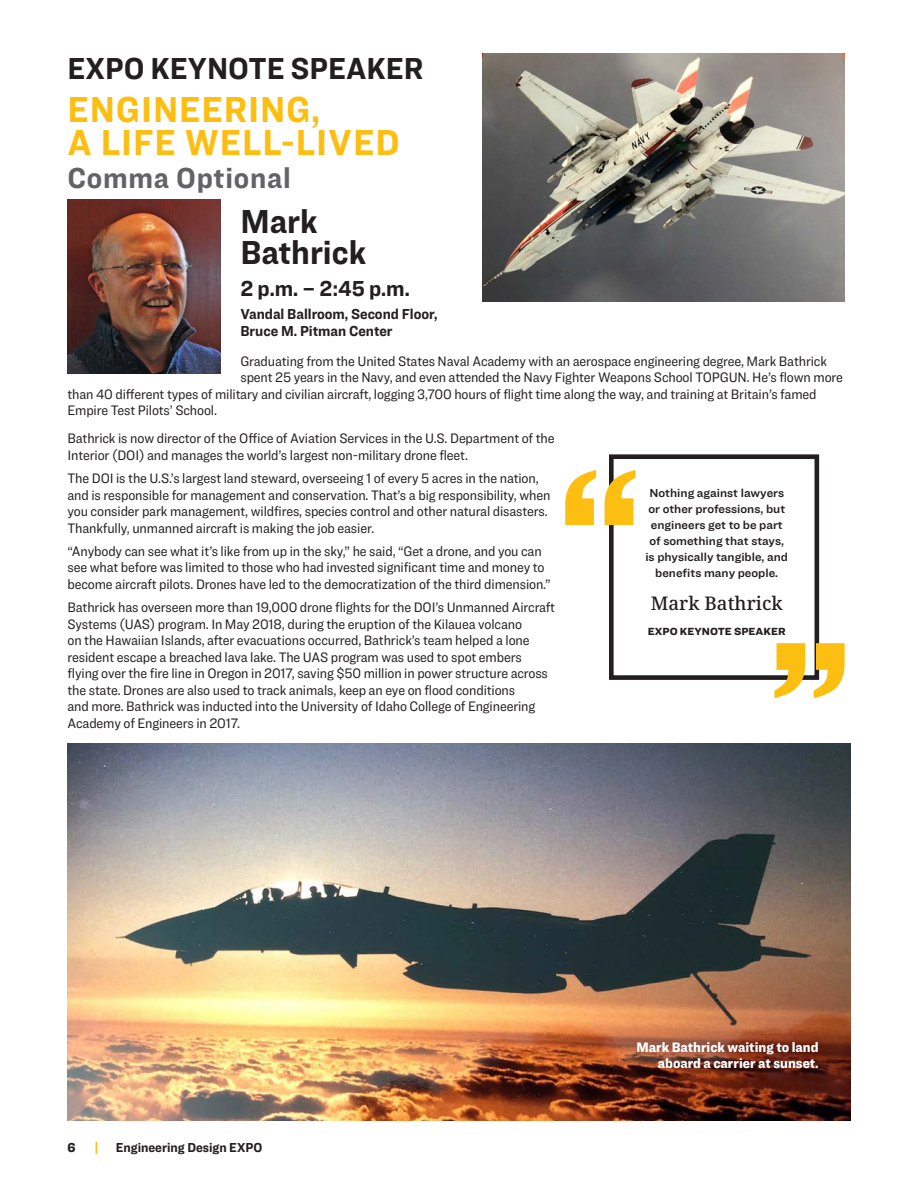
<style>
.page{position:relative;width:918px;height:1188px;background:#fff}
.page>*{position:absolute;margin:0;border:0;box-sizing:border-box;transform-origin:0 0}
.ringside_Capital_Hea{font:700 37.5px/33px "Ringside Narrow";letter-spacing:.025em;color:#fdbe12}
.ringside_Capital_Hea-2{font:700 34.5px/31.5px "Ringside Narrow";color:#231f20}
.ringside_Capital_Hea-3{font:700 31.5px "Ringside Narrow";color:#231f20}
.ringside_Capital_Hea-4{font:700 30px "Ringside Narrow";letter-spacing:.025em;color:#636366}
.schedule_head{font:700 22.5px "Ringside Narrow";color:#231f20}
.pull_quote_person{font:500 18.75px "Noto Serif";color:#231f20}
.schedule_head-2{font:700 15px "Ringside Narrow";color:#231f20}
.BODY{font:14.25px/16.5px "Ringside Narrow";letter-spacing:-.01em;color:#231f20}
.BODY-2{font:900 14.25px/16.5px "Ringside Narrow";color:#fff;text-align:right}
.t1{font:700 13.5px "Ringside Narrow";color:#231f20}
.t2{font:900 13.5px "Ringside Narrow";color:#231f20}
.t3{font:900 13.5px "Ringside Narrow";color:#fdbe12}
.pull_quote{font:12.15px/16px "Ringside Regular Semi";color:#231f20;text-align:center}
.pull_quote_major{font:900 10.8px "Ringside";color:#231f20}
</style>
<div class="page">
<img style="left:68px;top:743px;width:782px;height:377px">
<img style="left:483px;top:54px;width:362px;height:248px">
<img style="left:68px;top:200px;width:152px;height:174px">
<div style="left:609px;top:454px;width:210px;height:226px;border:5px solid #231f20"></div>
<svg style="left:774px;top:643px;width:71px;height:55px"></svg>
<svg style="left:565px;top:470px;width:70px;height:55px"></svg>
<p class="ringside_Capital_Hea-3" style="left:68px;top:46px;width:358px">EXPO KEYNOTE SPEAKER</p>
<p class="ringside_Capital_Hea" style="left:68px;top:92px;width:334px">ENGINEERING,<br>A LIFE WELL-LIVED</p>
<p class="ringside_Capital_Hea-4" style="left:68px;top:156px;width:225px">Comma Optional</p>
<p class="ringside_Capital_Hea-2" style="left:240px;top:205px;width:127px">Mark<br>Bathrick</p>
<p class="schedule_head" style="left:240px;top:272px;width:171px">2 p.m. – 2:45 p.m.</p>
<p class="schedule_head-2" style="left:240px;top:303px;width:199px">Vandal Ballroom, Second Floor,</p>
<p class="schedule_head-2" style="left:240px;top:320px;width:154px">Bruce M. Pitman Center</p>
<p class="BODY" style="left:240px;top:352px;width:588px">Graduating from the United States Naval Academy with an aerospace engineering degree, Mark Bathrick</p>
<p class="BODY" style="left:240px;top:369px;width:604px">spent 25 years in the Navy, and even attended the Navy Fighter Weapons School TOPGUN. He’s flown more</p>
<p class="BODY" style="left:67px;top:385px;width:751px">than 40 different types of military and civilian aircraft, logging 3,700 hours of flight time along the way, and training at Britain’s famed</p>
<p class="BODY" style="left:67px;top:402px;width:151px">Empire Test Pilots’ School.</p>
<p class="BODY" style="left:68px;top:430px;width:489px">Bathrick is now director of the Office of Aviation Services in the U.S. Department of the<br>Interior (DOI) and manages the world’s largest non-military drone fleet.</p>
<p class="BODY" style="left:68px;top:470px;width:484px">The DOI is the U.S.’s largest land steward, overseeing 1 of every 5 acres in the nation, and is responsible for management and conservation. That’s a big responsibility, when you consider park management, wildfires, species control and other natural disasters.<br>Thankfully, unmanned aircraft is making the job easier.</p>
<p class="BODY" style="left:68px;top:543px;width:485px">“Anybody can see what it’s like from up in the sky,” he said, “Get a drone, and you can see what before was limited to those who had invested significant time and money to become aircraft pilots. Drones have led to the democratization of the third dimension.”</p>
<p class="BODY" style="left:68px;top:599px;width:489px">Bathrick has overseen more than 19,000 drone flights for the DOI’s Unmanned Aircraft Systems (UAS) program. In May 2018, during the eruption of the Kilauea volcano<br>on the Hawaiian Islands, after evacuations occurred, Bathrick’s team helped a lone resident escape a breached lava lake. The UAS program was used to spot embers flying over the fire line in Oregon in 2017, saving $50 million in power structure across the state. Drones are also used to track animals, keep an eye on flood conditions<br>and more. Bathrick was inducted into the University of Idaho College of Engineering Academy of Engineers in 2017.</p>
<p class="pull_quote" style="left:645px;top:484px;width:144px">Nothing against lawyers or other professions, but engineers get to be part of something that stays, is physically tangible, and benefits many people.</p>
<p class="pull_quote_person" style="left:651px;top:590px;width:133px">Mark Bathrick</p>
<p class="pull_quote_major" style="left:648px;top:623px;width:139px">EXPO KEYNOTE SPEAKER</p>
<p class="t2" style="left:68px;top:1137px;width:10px">6</p>
<p class="t3" style="left:94px;top:1137px;width:6px">|</p>
<p class="t1" style="left:116px;top:1137px;width:148px">Engineering Design EXPO</p>
<p class="BODY-2" style="left:637px;top:1038px;width:184px">Mark Bathrick waiting to land aboard a carrier at sunset.</p>
</div>
